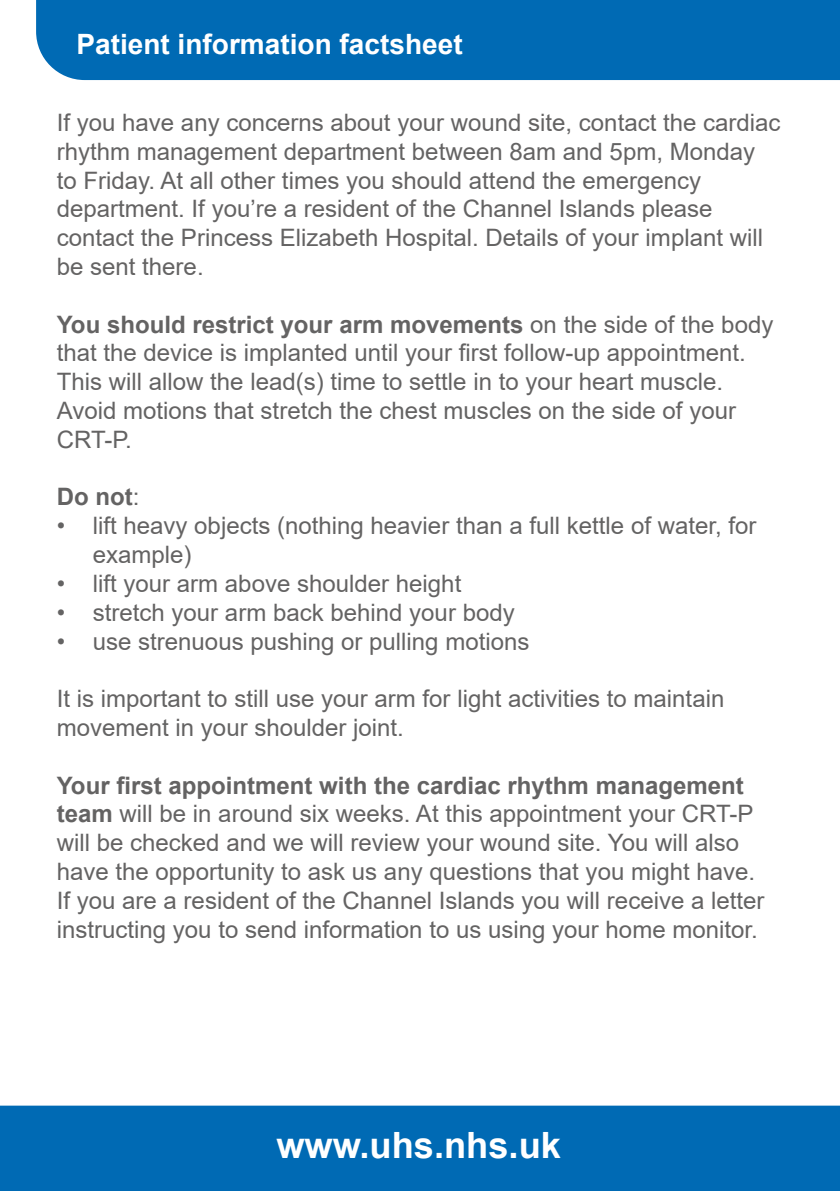
<style>
.page{position:relative;width:840px;height:1191px;background:#fff}
.page>*{position:absolute;margin:0;border:0;box-sizing:border-box;transform-origin:0 0}
.t1{font:700 36.2px "Arial";color:#fff}
.t2{font:700 28px "Arial";color:#fff}
.t3{font:24px/28.8px "Arial";color:#646363}
.t4{font:700 24px "Arial";color:#646363}
.s1{font-weight:700}
.s2{font-weight:400}
</style>
<div class="page">
<div style="left:36px;top:0;width:803px;height:81px;background:#006ab4"></div>
<div style="left:0;top:1105px;width:839px;height:86px;background:#006ab4"></div>
<p class="t2" style="left:76px;top:25px;width:387px">Patient information factsheet</p>
<p class="t3" style="left:57px;top:108px;width:725px">If you have any concerns about your wound site, contact the cardiac rhythm management department between 8am and 5pm, Monday to Friday. At all other times you should attend the emergency department. If you’re a resident of the Channel Islands please contact the Princess Elizabeth Hospital. Details of your implant will be sent there.</p>
<p class="t3" style="left:57px;top:309px;width:717px"><span class="s1">You should restrict your arm movements</span> on the side of the body that the device is implanted until your first follow-up appointment.<br>This will allow the lead(s) time to settle in to your heart muscle.<br>Avoid motions that stretch the chest muscles on the side of your CRT-P.</p>
<p class="t4" style="left:57px;top:480px;width:84px">Do not<span class="s2">:</span></p>
<p class="t3" style="left:93px;top:511px;width:665px;text-indent:-36px">• lift heavy objects (nothing heavier than a full kettle of water, for example)</p>
<p class="t3" style="left:57px;top:569px;width:406px">• lift your arm above shoulder height</p>
<p class="t3" style="left:57px;top:597px;width:459px">• stretch your arm back behind your body</p>
<p class="t3" style="left:57px;top:626px;width:474px">• use strenuous pushing or pulling motions</p>
<p class="t3" style="left:57px;top:684px;width:668px">It is important to still use your arm for light activities to maintain movement in your shoulder joint.</p>
<p class="t3" style="left:57px;top:770px;width:708px"><span class="s1">Your first appointment with the cardiac rhythm management team</span> will be in around six weeks. At this appointment your CRT-P will be checked and we will review your wound site. You will also have the opportunity to ask us any questions that you might have.<br>If you are a resident of the Channel Islands you will receive a letter instructing you to send information to us using your home monitor.</p>
<h1 class="t1" style="left:276px;top:1119px;width:286px">www.uhs.nhs.uk</h1>
</div>
